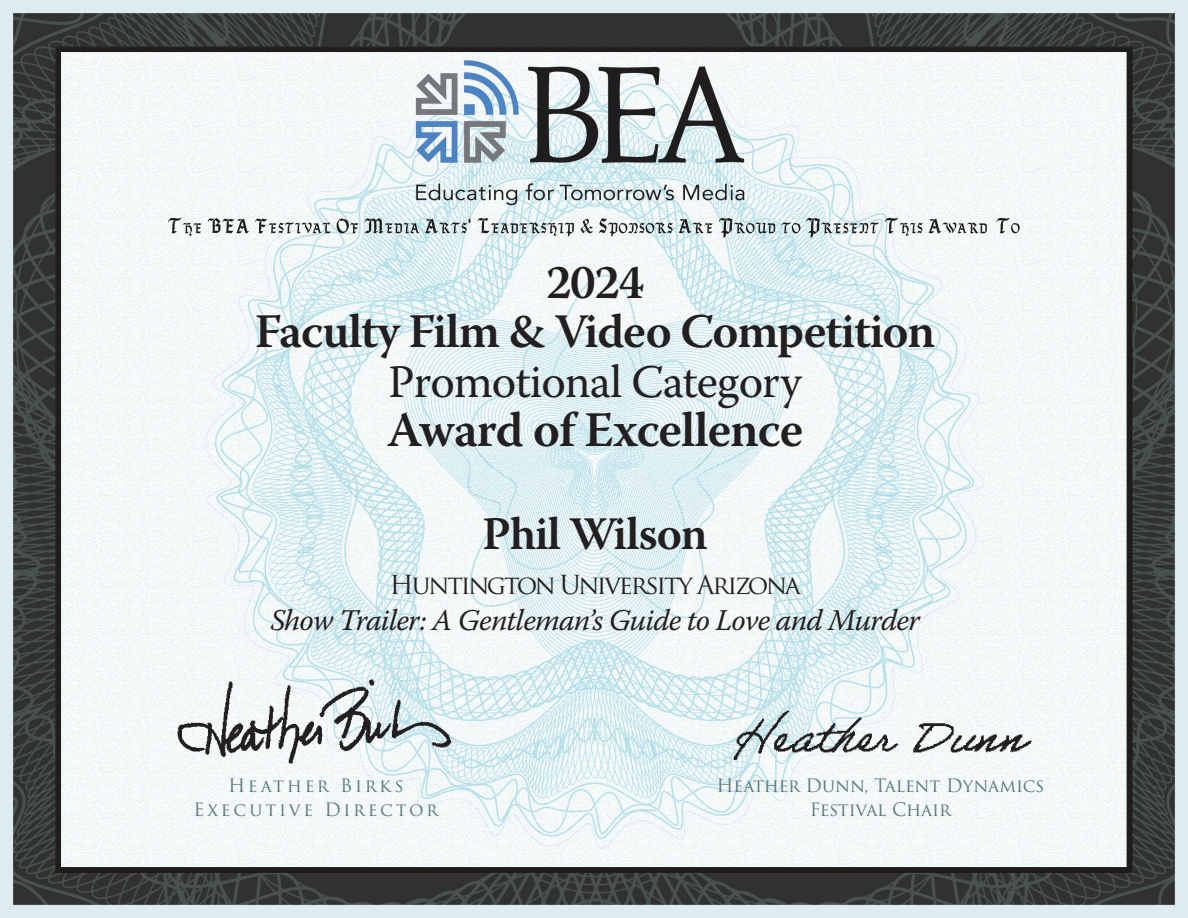
<style>
.page{position:relative;width:1188px;height:918px;background:#fff}
.page>*{position:absolute;margin:0;border:0;box-sizing:border-box;transform-origin:0 0}
.t1{font:600 49.5px "Warnock Pro";letter-spacing:-.02em;color:#231f20}
.t2{font:600 48px/49.5px "Warnock Pro";letter-spacing:-.025em;color:#231f20;text-align:center}
.t3{font:46.5px "Warnock Pro";letter-spacing:-.02em;color:#231f20}
.t4{font:600 46.5px "Warnock Pro";letter-spacing:-.025em;color:#231f20}
.t5{font:italic 30px "Warnock Pro";letter-spacing:-.025em;color:#231f20}
.t6{font:25.5px "Trajan Pro";letter-spacing:-.085em;color:#231f20}
.t7{font:18px/24px "Trajan Pro 3";letter-spacing:-.01em;color:#5a7a7a;text-align:center}
.t8{font:18px/24px "Trajan Pro 3";letter-spacing:.15em;color:#5a7a7a;text-align:center}
</style>
<div class="page">
<img style="left:0;top:0;width:1188px;height:918px">
<img style="left:112px;top:648px;width:429px;height:134px">
<img style="left:670px;top:660px;width:418px;height:150px">
<img style="left:168px;top:218px;width:842px;height:15px">
<h2 class="t2" style="left:255px;top:256px;width:682px">2024<br>Faculty Film &amp; Video Competition</h2>
<h3 class="t3" style="left:388px;top:353px;width:415px">Promotional Category</h3>
<h1 class="t1" style="left:387px;top:400px;width:418px">Award of Excellence</h1>
<h3 class="t4" style="left:482px;top:506px;width:227px">Phil Wilson</h3>
<p class="t6" style="left:389px;top:569px;width:413px">Huntington University Arizona</p>
<p class="t5" style="left:270px;top:602px;width:651px">Show Trailer: A Gentleman’s Guide to Love and Murder</p>
<p class="t8" style="left:193px;top:774px;width:246px">Heather Birks<br>Executive Director</p>
<p class="t7" style="left:716px;top:774px;width:330px">Heather Dunn, Talent Dynamics<br>Festival Chair</p>
</div>
